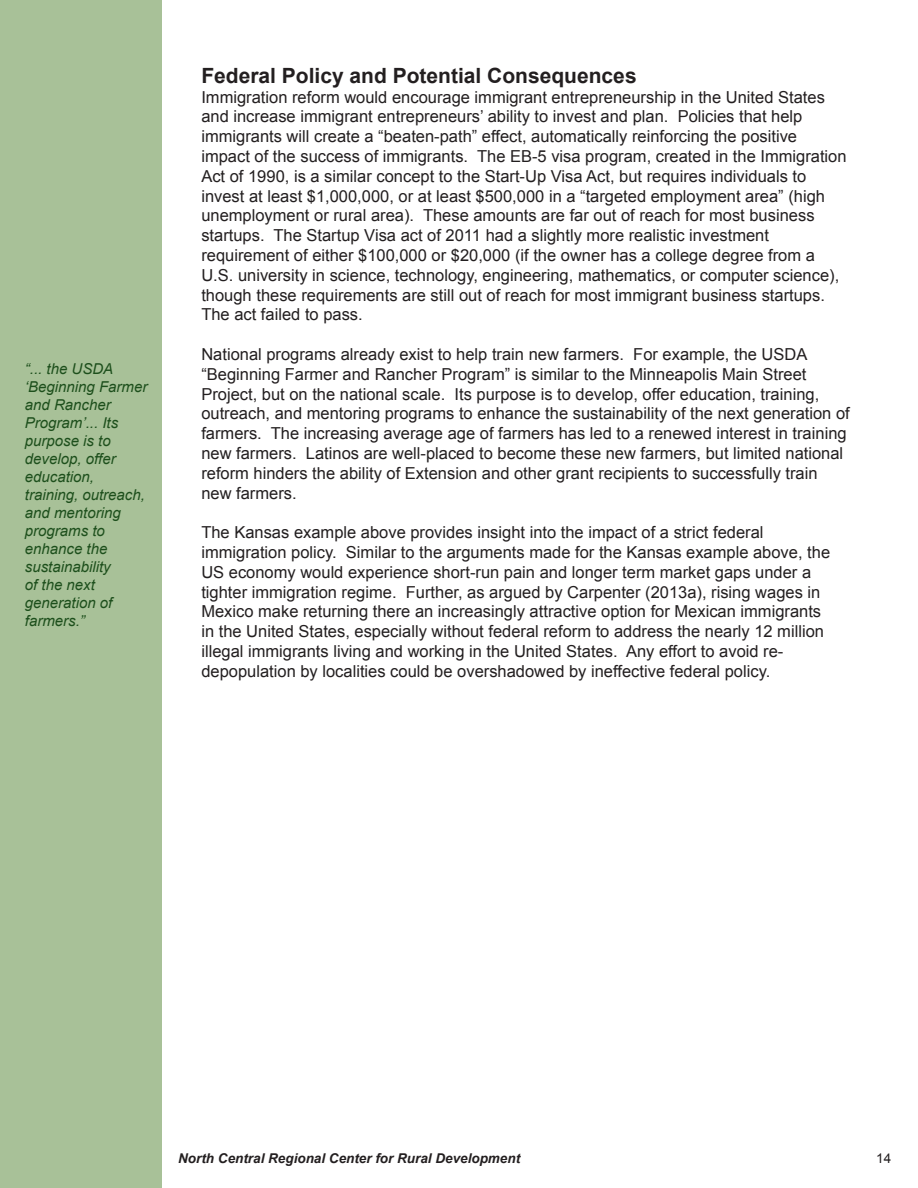
<style>
.page{position:relative;width:918px;height:1188px;background:#fff}
.page>*{position:absolute;margin:0;border:0;box-sizing:border-box;transform-origin:0 0}
.t1{font:700 21px "Arial";color:#231f20}
.t2{font:16.5px/19.8px "Arial";color:#231f20}
.t3{font:italic 15px/18px "Arial";color:#1d4f1c}
.t4{font:italic 700 13.5px "Arial";color:#231f20}
.t5{font:13.5px "Arial";color:#231f20}
</style>
<div class="page">
<div style="left:0;top:0;width:162px;height:1188px;background:#a8c198"></div>
<p class="t3" style="left:25px;top:360px;width:124px">“... the USDA ‘Beginning Farmer and Rancher<br>Program’... Its purpose is to develop, offer education, training, outreach, and mentoring programs to enhance the sustainability<br>of the next generation of farmers.”</p>
<p class="t1" style="left:201px;top:62px;width:437px">Federal Policy and Potential Consequences</p>
<p class="t2" style="left:201px;top:87px;width:647px">Immigration reform would encourage immigrant entrepreneurship in the United States and increase immigrant entrepreneurs’ ability to invest and plan. Policies that help immigrants will create a “beaten-path” effect, automatically reinforcing the positive impact of the success of immigrants. The EB-5 visa program, created in the Immigration Act of 1990, is a similar concept to the Start-Up Visa Act, but requires individuals to invest at least $1,000,000, or at least $500,000 in a “targeted employment area” (high unemployment or rural area). These amounts are far out of reach for most business startups. The Startup Visa act of 2011 had a slightly more realistic investment requirement of either $100,000 or $20,000 (if the owner has a college degree from a U.S. university in science, technology, engineering, mathematics, or computer science), though these requirements are still out of reach for most immigrant business startups.<br>The act failed to pass.</p>
<p class="t2" style="left:201px;top:344px;width:650px">National programs already exist to help train new farmers. For example, the USDA “Beginning Farmer and Rancher Program” is similar to the Minneapolis Main Street Project, but on the national scale. Its purpose is to develop, offer education, training, outreach, and mentoring programs to enhance the sustainability of the next generation of farmers. The increasing average age of farmers has led to a renewed interest in training new farmers. Latinos are well-placed to become these new farmers, but limited national reform hinders the ability of Extension and other grant recipients to successfully train new farmers.</p>
<p class="t2" style="left:201px;top:523px;width:630px">The Kansas example above provides insight into the impact of a strict federal immigration policy. Similar to the arguments made for the Kansas example above, the US economy would experience short-run pain and longer term market gaps under a tighter immigration regime. Further, as argued by Carpenter (2013a), rising wages in Mexico make returning there an increasingly attractive option for Mexican immigrants in the United States, especially without federal reform to address the nearly 12 million illegal immigrants living and working in the United States. Any effort to avoid re&shy;depopulation by localities could be overshadowed by ineffective federal policy.</p>
<p class="t4" style="left:178px;top:1150px;width:344px">North Central Regional Center for Rural Development</p>
<p class="t5" style="left:876px;top:1150px;width:17px">14</p>
</div>
